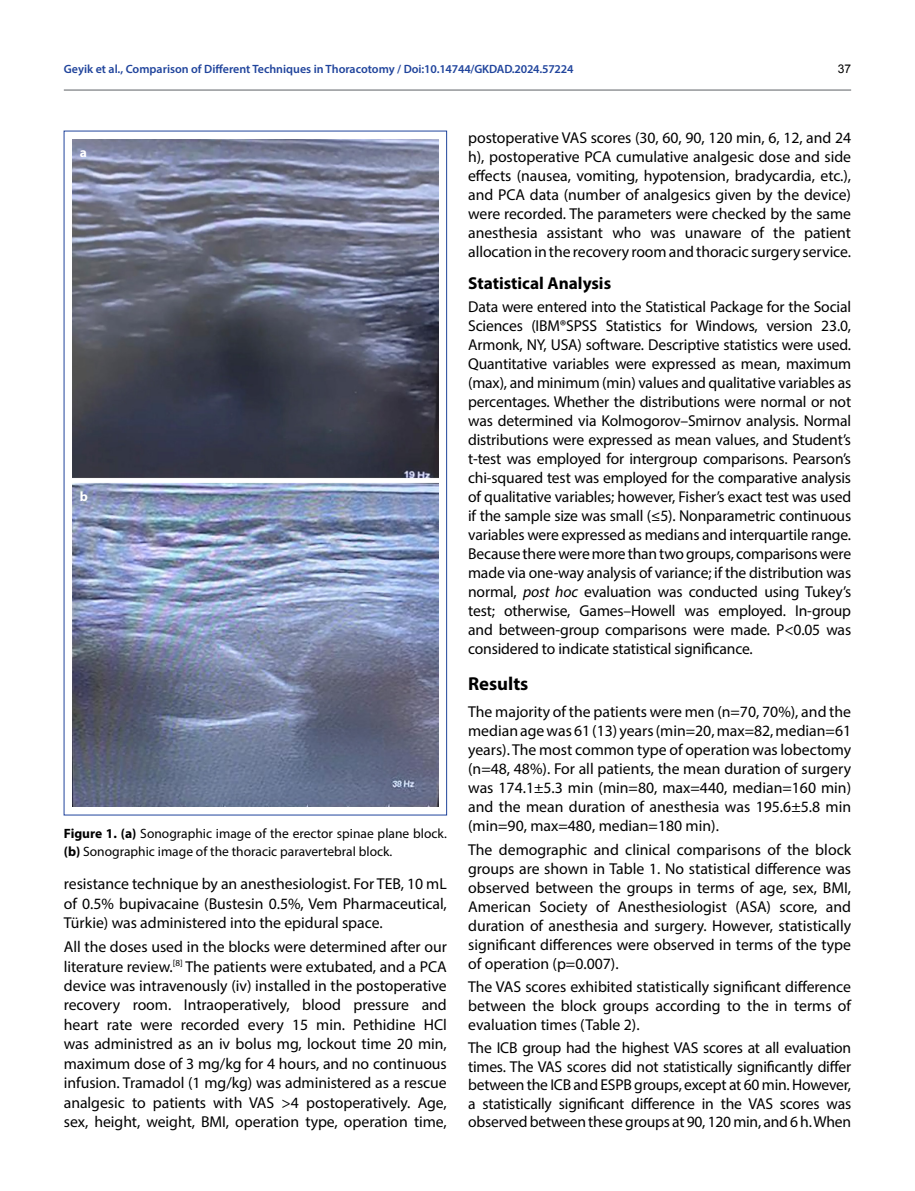
<style>
.page{position:relative;width:915px;height:1191px;background:#fff}
.page>*{position:absolute;margin:0;border:0;box-sizing:border-box;transform-origin:0 0}
.t1{font:700 18.75px "Myriad Pro";color:#000}
.t2{font:700 17.25px "Myriad Pro";color:#000}
.t3{font:15.75px/19px "Myriad Pro";letter-spacing:-.005em;color:#000;text-align:justify}
.t4{font:13.5px/18px "Myriad Pro";color:#000}
.t5{font:700 13.5px "Myriad Pro";color:#fff}
.t6{font:600 12px "Myriad Pro";color:#20449c}
.t7{font:12px "Arial";color:#000}
.s1{font-weight:700}
.s2{font-style:italic}
</style>
<div class="page">
<hr style="left:64px;top:89px;width:786px;height:2px;background:#939598">
<img style="left:72px;top:139px;width:366px;height:667px">
<p class="t6" style="left:64px;top:61px;width:511px">Geyik et al., Comparison of Different Techniques in Thoracotomy / Doi: 10.14744/GKDAD.2024.57224</p>
<p class="t7" style="left:837px;top:60px;width:15px">37</p>
<p class="t5" style="left:80px;top:144px;width:9px">a</p>
<p class="t5" style="left:80px;top:487px;width:10px">b</p>
<p class="t4" style="left:64px;top:824px;width:384px"><span class="s1">Figure 1. (a)</span> Sonographic image of the erector spinae plane block. <span class="s1">(b)</span> Sonographic image of the thoracic paravertebral block.</p>
<p class="t3" style="left:64px;top:874px;width:384px;line-height:19.5px">resistance technique by an anesthesiologist. For TEB, 10 mL of 0.5% bupivacaine (Bustesin 0.5%, Vem Pharmaceutical, Türkie) was administered into the epidural space.</p>
<p class="t3" style="left:64px;top:936px;width:384px;line-height:19.5px">All the doses used in the blocks were determined after our literature review.<sup>[8]</sup> The patients were extubated, and a PCA device was intravenously (iv) installed in the postoperative recovery room. Intraoperatively, blood pressure and heart rate were recorded every 15 min. Pethidine HCl was administred as an iv bolus mg, lockout time 20 min, maximum dose of 3 mg/kg for 4 hours, and no continuous infusion. Tramadol (1 mg/kg) was administered as a rescue analgesic to patients with VAS &gt;4 postoperatively. Age, sex, height, weight, BMI, operation type, operation time,</p>
<p class="t3" style="left:468px;top:128px;width:384px">postoperative VAS scores (30, 60, 90, 120 min, 6, 12, and 24 h), postoperative PCA cumulative analgesic dose and side effects (nausea, vomiting, hypotension, bradycardia, etc.), and PCA data (number of analgesics given by the device) were recorded. The parameters were checked by the same anesthesia assistant who was unaware of the patient allocation in the recovery room and thoracic surgery service.</p>
<p class="t2" style="left:468px;top:272px;width:144px">Statistical Analysis</p>
<p class="t3" style="left:468px;top:297px;width:384px">Data were entered into the Statistical Package for the Social Sciences (IBM®SPSS Statistics for Windows, version 23.0, Armonk, NY, USA) software. Descriptive statistics were used.<br>Quantitative variables were expressed as mean, maximum (max), and minimum (min) values and qualitative variables as percentages. Whether the distributions were normal or not was determined via Kolmogorov–Smirnov analysis. Normal distributions were expressed as mean values, and Student’s t-test was employed for intergroup comparisons. Pearson’s chi-squared test was employed for the comparative analysis of qualitative variables; however, Fisher’s exact test was used if the sample size was small (≤5). Nonparametric continuous variables were expressed as medians and interquartile range.<br>Because there were more than two groups, comparisons were made via one-way analysis of variance; if the distribution was normal, <span class="s2">post hoc</span> evaluation was conducted using Tukey’s test; otherwise, Games–Howell was employed. In-group and between-group comparisons were made. P&lt;0.05 was considered to indicate statistical significance.</p>
<p class="t1" style="left:468px;top:671px;width:62px">Results</p>
<p class="t3" style="left:468px;top:702px;width:384px">The majority of the patients were men (n=70, 70%), and the median age was 61 (13) years (min=20, max=82, median=61 years). The most common type of operation was lobectomy (n=48, 48%). For all patients, the mean duration of surgery was 174.1±5.3 min (min=80, max=440, median=160 min) and the mean duration of anesthesia was 195.6±5.8 min (min=90, max=480, median=180 min).</p>
<p class="t3" style="left:468px;top:839px;width:384px">The demographic and clinical comparisons of the block groups are shown in Table 1. No statistical difference was observed between the groups in terms of age, sex, BMI, American Society of Anesthesiologist (ASA) score, and duration of anesthesia and surgery. However, statistically significant differences were observed in terms of the type of operation (p=0.007).</p>
<p class="t3" style="left:468px;top:976px;width:384px">The VAS scores exhibited statistically significant difference between the block groups according to the in terms of evaluation times (Table 2).</p>
<p class="t3" style="left:468px;top:1038px;width:384px;line-height:18.6px">The ICB group had the highest VAS scores at all evaluation times. The VAS scores did not statistically significantly differ between the ICB and ESPB groups, except at 60 min. However, a statistically significant difference in the VAS scores was observed between these groups at 90, 120 min, and 6 h. When</p>
</div>
